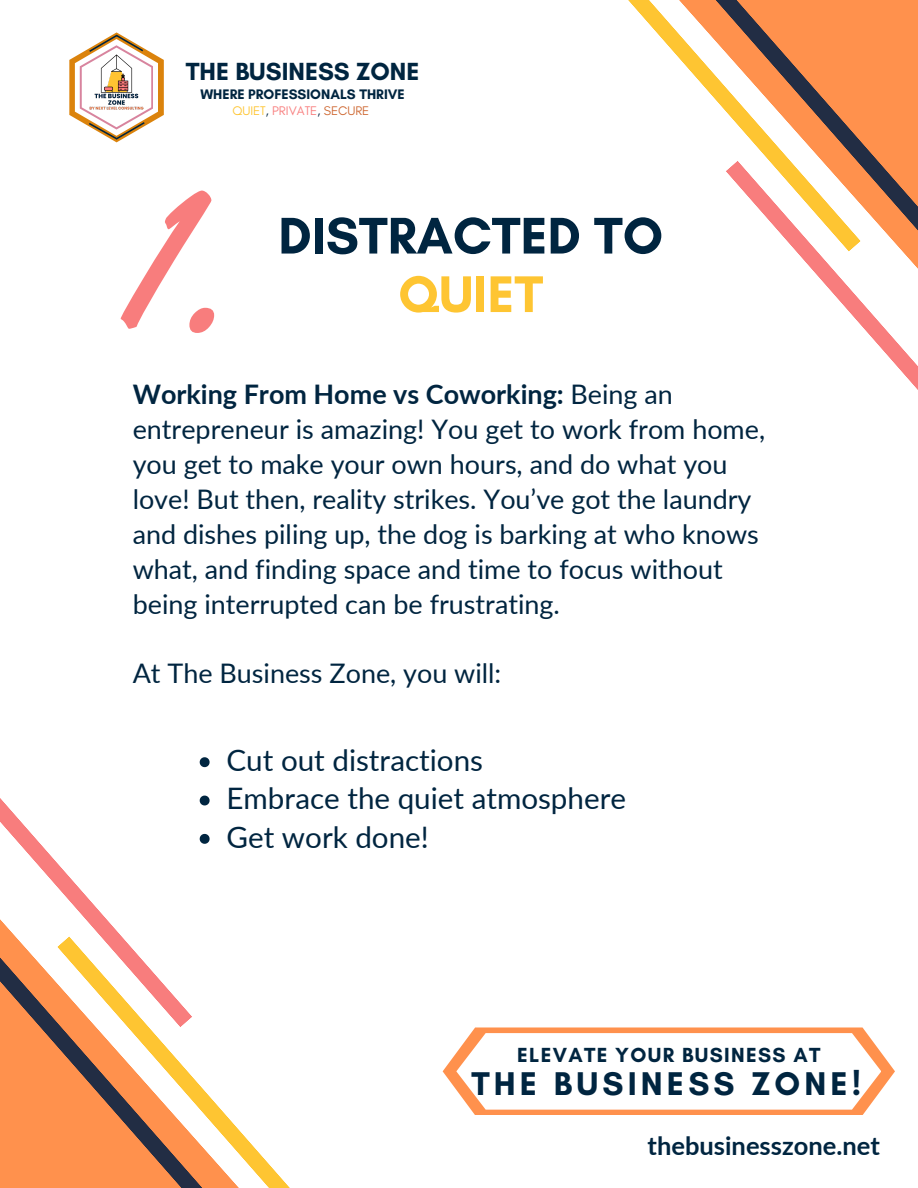
<style>
.page{position:relative;width:918px;height:1188px;background:#fff}
.page>*{position:absolute;margin:0;border:0;box-sizing:border-box;transform-origin:0 0}
.t1{font:225px "Yellowtail";color:#f87d7d}
.t2{font:700 52.5px/58.5px "Glacial Indifference";color:#002540;text-align:center}
.t3{font:700 33.45px "Glacial Indifference";letter-spacing:.125em;color:#002540}
.t4{font:29.55px "Lato";color:#002540}
.t5{font:27px/34.8px "Lato";color:#002540}
.t6{font:700 25.5px "Lato";color:#002540}
.t7{font:700 25.2px "Glacial Indifference";color:#002540}
.t8{font:700 20.85px "Glacial Indifference";letter-spacing:.065em;color:#002540}
.t9{font:700 14.1px "Glacial Indifference";color:#002540}
.t10{font:12.75px "Glacial Indifference";color:#f87d7d}
.s1{color:#fec532}
.s2{color:#002540}
.s3{color:#ce6832}
.s4{font-weight:700}
</style>
<div class="page">
<svg style="left:628px;top:0;width:41px;height:47px"></svg>
<svg style="left:808px;top:265px;width:110px;height:125px"></svg>
<svg style="left:669px;top:0;width:249px;height:265px"></svg>
<svg style="left:249px;top:1141px;width:41px;height:47px"></svg>
<svg style="left:0;top:798px;width:110px;height:125px"></svg>
<svg style="left:0;top:923px;width:249px;height:265px"></svg>
<svg style="left:200px;top:757px;width:10px;height:10px"></svg>
<svg style="left:200px;top:796px;width:10px;height:9px"></svg>
<svg style="left:200px;top:834px;width:10px;height:10px"></svg>
<svg style="left:69px;top:32px;width:95px;height:110px"></svg>
<img style="left:84px;top:50px;width:64px;height:65px">
<svg style="left:443px;top:1027px;width:452px;height:88px"></svg>
<p class="t7" style="left:186px;top:56px;width:235px">THE BUSINESS ZONE</p>
<p class="t9" style="left:200px;top:86px;width:206px">WHERE PROFESSIONALS THRIVE</p>
<p class="t10" style="left:232px;top:103px;width:138px"><span class="s1">QUIET</span><span class="s2">,</span> PRIVATE<span class="s2">,</span> <span class="s3">SECURE</span></p>
<h2 class="t1" style="left:122px;top:108px;width:105px">1.</h2>
<h3 class="t2" style="left:278px;top:206px;width:386px">DISTRACTED TO<br><span class="s1">QUIET</span></h3>
<h4 class="t5" style="left:133px;top:376px;width:634px"><span class="s4">Working From Home vs Coworking:</span> Being an entrepreneur is amazing! You get to work from home, you get to make your own hours, and do what you love! But then, reality strikes. You’ve got the laundry and dishes piling up, the dog is barking at who knows what, and finding space and time to focus without being interrupted can be frustrating.</h4>
<h1 class="t5" style="left:133px;top:655px;width:370px">At The Business Zone, you will:</h1>
<h3 class="t4" style="left:227px;top:742px;width:258px">Cut out distractions</h3>
<p class="t4" style="left:227px;top:780px;width:401px">Embrace the quiet atmosphere</p>
<p class="t4" style="left:227px;top:818px;width:204px">Get work done!</p>
<p class="t8" style="left:517px;top:1042px;width:305px">ELEVATE YOUR BUSINESS AT</p>
<p class="t3" style="left:471px;top:1063px;width:391px">THE BUSINESS ZONE!</p>
<p class="t6" style="left:648px;top:1129px;width:234px">thebusinesszone.net</p>
</div>
